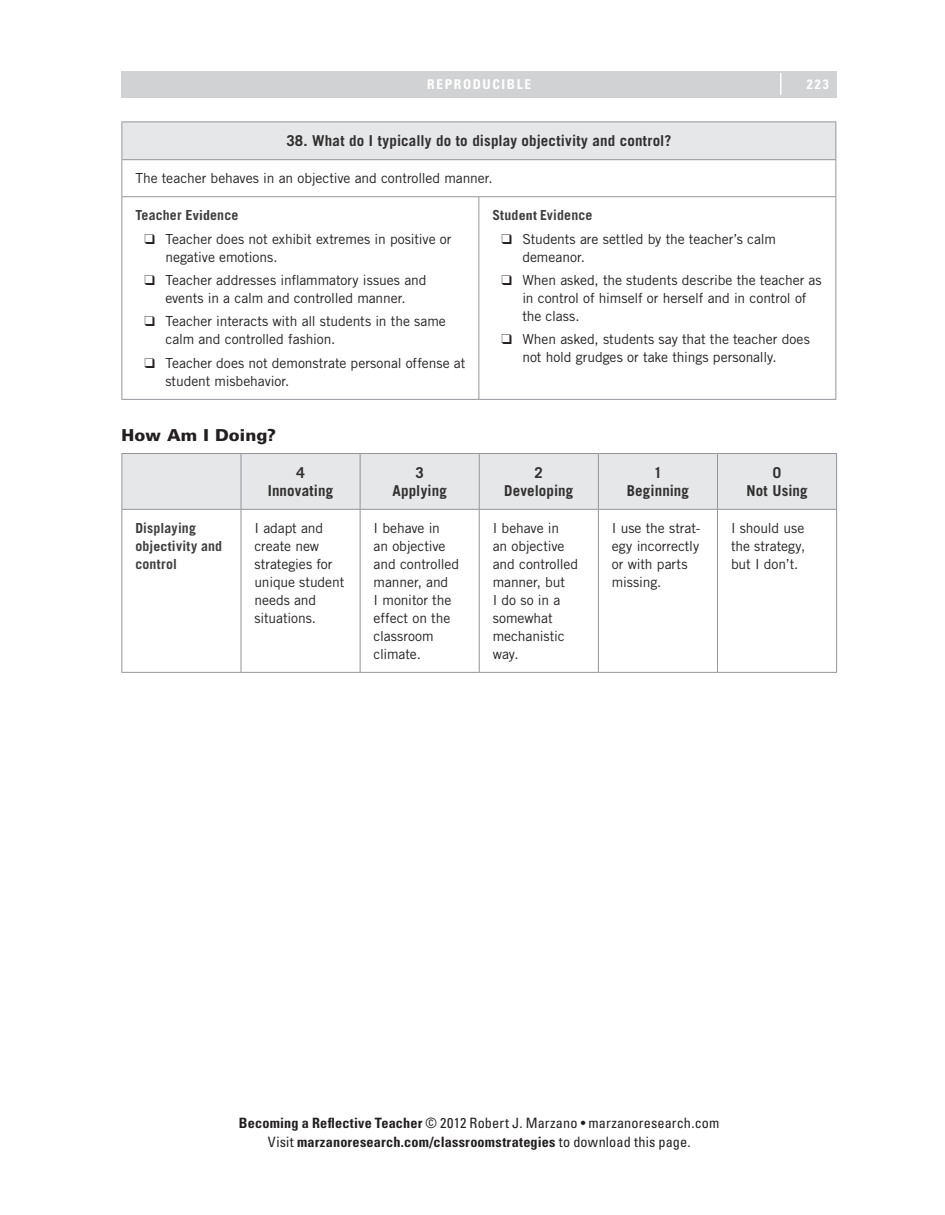
<style>
.page{position:relative;width:945px;height:1215px;background:#fff}
.page>*{position:absolute;margin:0;border:0;box-sizing:border-box;transform-origin:0 0}
._1_Repro_Heading_1{font:900 16.5px "Univers LT Std";letter-spacing:.005em;color:#231f20}
._1_Table_Column_Head{font:700 15px/18px "Trade Gothic LT Std";letter-spacing:.01em;color:#312f30;text-align:center}
.t1{font:700 condensed 14.25px/19.5px "Univers LT Std";letter-spacing:.015em;color:#231f20;text-align:center}
._1_Reproducible_Chec{font:13.8px/18px "Trade Gothic LT Std";letter-spacing:-.005em;color:#231f20}
._1_Table_Text{font:13.8px/18px "Trade Gothic LT Std";letter-spacing:-.005em;color:#231f20}
._1_Table_Row_Header{font:700 13.8px/18px "Trade Gothic LT Std";letter-spacing:.01em;color:#3e3e3f}
.Table_Text{font:13.8px "Trade Gothic LT Std";letter-spacing:-.005em;color:#231f20}
.t2{font:700 condensed 13.5px "Univers LT Std";letter-spacing:.12em;color:#fff}
.s1{font-family:"Univers LT Std";font-stretch:condensed}
.s2{font-weight:400}
</style>
<div class="page">
<div style="left:122px;top:71px;width:715px;height:27px;background:#d1d2d4"></div>
<hr style="left:780px;top:73px;width:2px;height:22px;background:#fff">
<div style="left:122px;top:122px;width:714px;height:38px;background:#e6e7e9"></div>
<hr style="left:478px;top:197px;width:1px;height:202px;background:#939598">
<hr style="left:122px;top:122px;width:357px;height:1px;background:#939598">
<hr style="left:122px;top:122px;width:1px;height:37px;background:#939598">
<hr style="left:479px;top:122px;width:357px;height:1px;background:#939598">
<hr style="left:836px;top:122px;width:1px;height:37px;background:#939598">
<hr style="left:122px;top:159px;width:357px;height:1px;background:#939598">
<hr style="left:479px;top:159px;width:357px;height:1px;background:#939598">
<hr style="left:122px;top:160px;width:1px;height:36px;background:#939598">
<hr style="left:836px;top:160px;width:1px;height:36px;background:#939598">
<hr style="left:122px;top:196px;width:357px;height:1px;background:#939598">
<hr style="left:122px;top:197px;width:1px;height:202px;background:#939598">
<hr style="left:479px;top:196px;width:357px;height:1px;background:#939598">
<hr style="left:836px;top:197px;width:1px;height:202px;background:#939598">
<hr style="left:122px;top:399px;width:357px;height:1px;background:#939598">
<hr style="left:479px;top:399px;width:357px;height:1px;background:#939598">
<div style="left:123px;top:454px;width:713px;height:55px;background:#e6e7e9"></div>
<hr style="left:241px;top:454px;width:1px;height:55px;background:#939598">
<hr style="left:360px;top:454px;width:1px;height:55px;background:#939598">
<hr style="left:479px;top:454px;width:1px;height:55px;background:#939598">
<hr style="left:598px;top:454px;width:1px;height:55px;background:#939598">
<hr style="left:717px;top:454px;width:1px;height:55px;background:#939598">
<hr style="left:360px;top:510px;width:1px;height:162px;background:#939598">
<hr style="left:479px;top:510px;width:1px;height:162px;background:#939598">
<hr style="left:598px;top:510px;width:1px;height:162px;background:#939598">
<hr style="left:717px;top:510px;width:1px;height:162px;background:#939598">
<hr style="left:122px;top:453px;width:119px;height:1px;background:#939598">
<hr style="left:122px;top:454px;width:1px;height:55px;background:#939598">
<hr style="left:241px;top:453px;width:119px;height:1px;background:#939598">
<hr style="left:360px;top:453px;width:119px;height:1px;background:#939598">
<hr style="left:479px;top:453px;width:119px;height:1px;background:#939598">
<hr style="left:598px;top:453px;width:120px;height:1px;background:#939598">
<hr style="left:717px;top:453px;width:120px;height:1px;background:#939598">
<hr style="left:836px;top:454px;width:1px;height:55px;background:#939598">
<hr style="left:122px;top:509px;width:119px;height:1px;background:#939598">
<hr style="left:241px;top:509px;width:119px;height:1px;background:#939598">
<hr style="left:360px;top:509px;width:119px;height:1px;background:#939598">
<hr style="left:479px;top:509px;width:119px;height:1px;background:#939598">
<hr style="left:598px;top:509px;width:120px;height:1px;background:#939598">
<hr style="left:717px;top:509px;width:120px;height:1px;background:#939598">
<hr style="left:836px;top:510px;width:1px;height:162px;background:#939598">
<hr style="left:241px;top:672px;width:119px;height:1px;background:#939598">
<hr style="left:360px;top:672px;width:119px;height:1px;background:#939598">
<hr style="left:479px;top:672px;width:119px;height:1px;background:#939598">
<hr style="left:598px;top:672px;width:120px;height:1px;background:#939598">
<hr style="left:717px;top:672px;width:120px;height:1px;background:#939598">
<hr style="left:122px;top:510px;width:1px;height:162px;background:#939598">
<hr style="left:241px;top:510px;width:1px;height:162px;background:#939598">
<hr style="left:122px;top:672px;width:119px;height:1px;background:#939598">
<p class="t2" style="left:427px;top:76px;width:106px">REPRODUCIBLE</p>
<p class="t2" style="left:807px;top:76px;width:24px">223</p>
<p class="_1_Table_Column_Head" style="left:286px;top:132px;width:386px">38. What do I typically do to display objectivity and control?</p>
<p class="Table_Text" style="left:135px;top:170px;width:359px">The teacher behaves in an objective and controlled manner.</p>
<p class="_1_Table_Row_Header" style="left:135px;top:206px;width:105px">Teacher <span class="s1">Evid</span>ence</p>
<p class="_1_Reproducible_Chec" style="left:165px;top:230px;width:288px;text-indent:-21px">❑ Teacher does not exhibit extremes in positive or negative emotions.</p>
<p class="_1_Reproducible_Chec" style="left:144px;top:271px;width:284px;text-align:center">❑ Teacher addresses inflammatory issues and events in a calm and controlled manner.</p>
<p class="_1_Reproducible_Chec" style="left:165px;top:312px;width:282px;text-indent:-21px">❑ Teacher interacts with all students in the same calm and controlled fashion.</p>
<p class="_1_Reproducible_Chec" style="left:165px;top:354px;width:302px;text-indent:-21px">❑ Teacher does not demonstrate personal offense at student misbehavior.</p>
<p class="_1_Table_Row_Header" style="left:492px;top:206px;width:102px">Stud<span class="s1">ent</span> Evidence</p>
<p class="_1_Reproducible_Chec" style="left:522px;top:230px;width:255px;text-indent:-21px">❑ Students are settled by the teacher’s calm demeanor.</p>
<p class="_1_Reproducible_Chec" style="left:522px;top:271px;width:301px;text-indent:-21px">❑ When asked, the students describe the teacher as in control of himself or herself and in control of the class.</p>
<p class="_1_Reproducible_Chec" style="left:522px;top:330px;width:289px;text-indent:-21px">❑ When asked, students say that the teacher does not hold grudges or take things personally.</p>
<p class="_1_Repro_Heading_1" style="left:122px;top:425px;width:156px">How Am I Doing?</p>
<p class="_1_Table_Column_Head" style="left:268px;top:463px;width:67px">4<br>Innovating</p>
<p class="_1_Table_Column_Head" style="left:392px;top:463px;width:56px">3<br>Applying</p>
<p class="_1_Table_Column_Head" style="left:504px;top:463px;width:71px">2<br>Developing</p>
<p class="_1_Table_Column_Head" style="left:627px;top:463px;width:64px">1<br>Beginning</p>
<p class="_1_Table_Column_Head" style="left:746px;top:463px;width:63px">0<br>Not Using</p>
<p class="_1_Table_Row_Header" style="left:135px;top:519px;width:88px">Displaying obj<span class="s1">ect</span>ivity and control</p>
<p class="_1_Table_Text" style="left:254px;top:519px;width:91px">I adapt and create new strategies for unique student needs and situations.</p>
<p class="_1_Table_Text" style="left:374px;top:519px;width:87px">I behave in<br>an objective and controlled manner, and<br>I monitor the effect on the classroom climate.</p>
<p class="_1_Table_Text" style="left:493px;top:519px;width:87px">I behave in<br>an objective and controlled manner, but<br>I do so in a somewhat mechanistic way.</p>
<p class="_1_Table_Text" style="left:612px;top:519px;width:90px">I use the strat&shy;egy incorrectly or with parts missing.</p>
<p class="_1_Table_Text" style="left:731px;top:519px;width:76px;text-align:justify">I should use the strategy, but I don’t.</p>
<p class="t1" style="left:239px;top:1113px;width:482px">Becoming a Reflective Teacher <span class="s2">© 2012 Robert J. Marzano • marzanoresearch.com<br>Visit</span> marzanoresearch.com/classroomstrategies <span class="s2">to download this page.</span></p>
</div>
